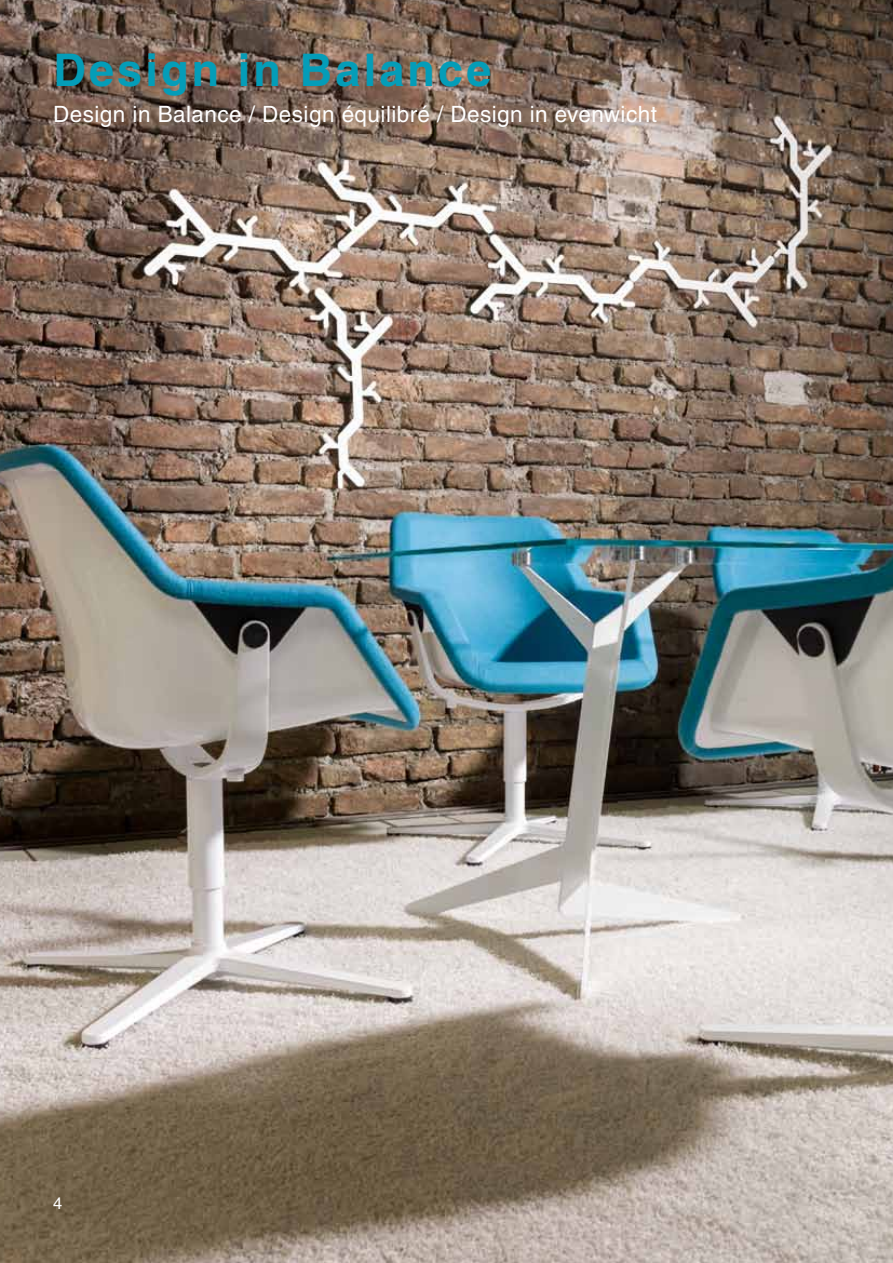
<style>
.page{position:relative;width:893px;height:1263px;background:#fff}
.page>*{position:absolute;margin:0;border:0;box-sizing:border-box;transform-origin:0 0}
.t1{font:700 45px "Helvetica LT Std";letter-spacing:.07em;color:#049db8}
.t2{font:22.5px "Helvetica LT Std";letter-spacing:.02em;color:#fff}
.t3{font:16.5px "Helvetica LT Std";color:#fff}
</style>
<div class="page">
<img style="left:0;top:0;width:893px;height:1263px">
<h1 class="t1" style="left:53px;top:43px;width:440px">Design in Balance</h1>
<p class="t2" style="left:53px;top:102px;width:605px">Design in Balance / Design équilibré / Design in evenwicht</p>
<p class="t3" style="left:53px;top:1194px;width:11px">4</p>
</div>
